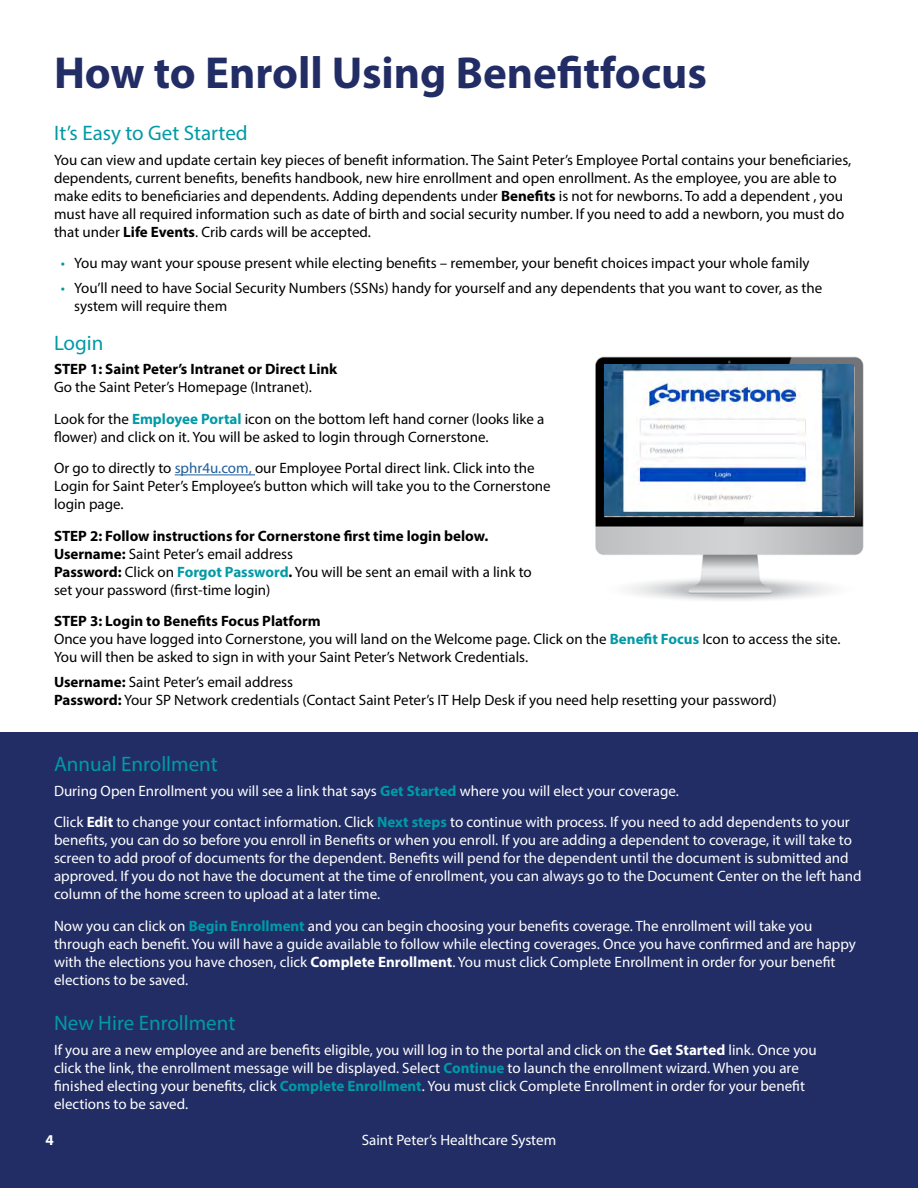
<style>
.page{position:relative;width:918px;height:1188px;background:#fff}
.page>*{position:absolute;margin:0;border:0;box-sizing:border-box;transform-origin:0 0}
.t1{font:700 45px "Myriad Pro";color:#222d65}
.t2{font:21px "Myriad Pro";color:#009aa6}
.t3{font:15px/18px "Myriad Pro";color:#000}
.t4{font:15px/18px "Myriad Pro";color:#fff}
.t5{font:700 15px "Myriad Pro";color:#000}
.t6{font:700 15px "Myriad Pro";color:#fff}
.s1{font-weight:700}
.s2{color:#009aa6}
.s3{font-weight:700;color:#009aa6}
.s4{color:#215e9e}
</style>
<div class="page">
<div style="left:0;top:732px;width:918px;height:456px;background:#222d65"></div>
<img style="left:595px;top:356px;width:269px;height:245px">
<hr style="left:175px;top:475px;width:80px;height:1px;background:#215e9e">
<img style="left:604px;top:365px;width:250px;height:151px">
<h1 class="t1" style="left:54px;top:43px;width:655px">How to Enroll Using Benefitfocus</h1>
<h2 class="t2" style="left:54px;top:120px;width:195px">It’s Easy to Get Started</h2>
<p class="t3" style="left:54px;top:150px;width:799px">You can view and update certain key pieces of benefit information. The Saint Peter’s Employee Portal contains your beneficiaries, dependents, current benefits, benefits handbook, new hire enrollment and open enrollment. As the employee, you are able to make edits to beneficiaries and dependents. Adding dependents under <span class="s1">Benefits</span> is not for newborns. To add a dependent , you must have all required information such as date of birth and social security number. If you need to add a newborn, you must do that under <span class="s1">Life Events</span>. Crib cards will be accepted.</p>
<p class="t3" style="left:61px;top:254px;width:750px"><span class="s2">•</span> You may want your spouse present while electing benefits – remember, your benefit choices impact your whole family</p>
<p class="t3" style="left:74px;top:279px;width:750px;text-indent:-14px"><span class="s2">•</span> You’ll need to have Social Security Numbers (SSNs) handy for yourself and any dependents that you want to cover, as the system will require them</p>
<h2 class="t2" style="left:54px;top:330px;width:51px">Login</h2>
<p class="t5" style="left:54px;top:360px;width:285px">STEP 1: Saint Peter’s Intranet or Direct Link</p>
<p class="t3" style="left:54px;top:371px;width:492px;line-height:31.5px">Go the Saint Peter’s Homepage (Intranet).<br>Look for the <span class="s3">Employee Portal</span> icon on the bottom left hand corner (looks like a</p>
<p class="t3" style="left:54px;top:421px;width:482px;line-height:31.5px">flower) and click on it. You will be asked to login through Cornerstone.<br>Or go to directly to <span class="s4">sphr4u.com,</span> our Employee Portal direct link. Click into the</p>
<p class="t3" style="left:54px;top:477px;width:498px">Login for Saint Peter’s Employee’s button which will take you to the Cornerstone login page.</p>
<p class="t3" style="left:54px;top:527px;width:479px"><span class="s1">STEP 2: Follow instructions for Cornerstone first time login below.<br>Username:</span> Saint Peter’s email address<br><span class="s1">Password:</span> Click on <span class="s3">Forgot Password</span><span class="s1">.</span> You will be sent an email with a link to set your password (first-time login)</p>
<p class="t3" style="left:54px;top:612px;width:788px"><span class="s1">STEP 3: Login to Benefits Focus Platform<br></span>Once you have logged into Cornerstone, you will land on the Welcome page. Click on the <span class="s3">Benefit Focus</span> Icon to access the site.<br>You will then be asked to sign in with your Saint Peter’s Network Credentials.</p>
<p class="t3" style="left:54px;top:673px;width:724px"><span class="s1">Username:</span> Saint Peter’s email address<br><span class="s1">Password:</span> Your SP Network credentials (Contact Saint Peter’s IT Help Desk if you need help resetting your password)</p>
<h2 class="t2" style="left:54px;top:751px;width:165px">Annual Enrollment</h2>
<p class="t4" style="left:54px;top:775px;width:797px;line-height:31.5px">During Open Enrollment you will see a link that says <span class="s3">Get Started</span> where you will elect your coverage.<br>Click <span class="s1">Edit</span> to change your contact information. Click <span class="s3">Next steps</span> to continue with process. If you need to add dependents to your</p>
<p class="t4" style="left:54px;top:831px;width:809px">benefits, you can do so before you enroll in Benefits or when you enroll. If you are adding a dependent to coverage, it will take to screen to add proof of documents for the dependent. Benefits will pend for the dependent until the document is submitted and approved. If you do not have the document at the time of enrollment, you can always go to the Document Center on the left hand column of the home screen to upload at a later time.</p>
<p class="t4" style="left:54px;top:916px;width:803px">Now you can click on <span class="s3">Begin Enrollment</span> and you can begin choosing your benefits coverage. The enrollment will take you through each benefit. You will have a guide available to follow while electing coverages. Once you have confirmed and are happy with the elections you have chosen, click <span class="s1">Complete Enrollment</span>. You must click Complete Enrollment in order for your benefit elections to be saved.</p>
<h2 class="t2" style="left:54px;top:1010px;width:183px">New Hire Enrollment</h2>
<p class="t4" style="left:54px;top:1041px;width:764px">If you are a new employee and are benefits eligible, you will log in to the portal and click on the <span class="s1">Get Started</span> link. Once you click the link, the enrollment message will be displayed. Select <span class="s3">Continue</span> to launch the enrollment wizard. When you are finished electing your benefits, click <span class="s3">Complete Enrollment</span>. You must click Complete Enrollment in order for your benefit elections to be saved.</p>
<p class="t6" style="left:45px;top:1130px;width:10px">4</p>
<p class="t4" style="left:362px;top:1131px;width:196px">Saint Peter’s Healthcare System</p>
</div>
